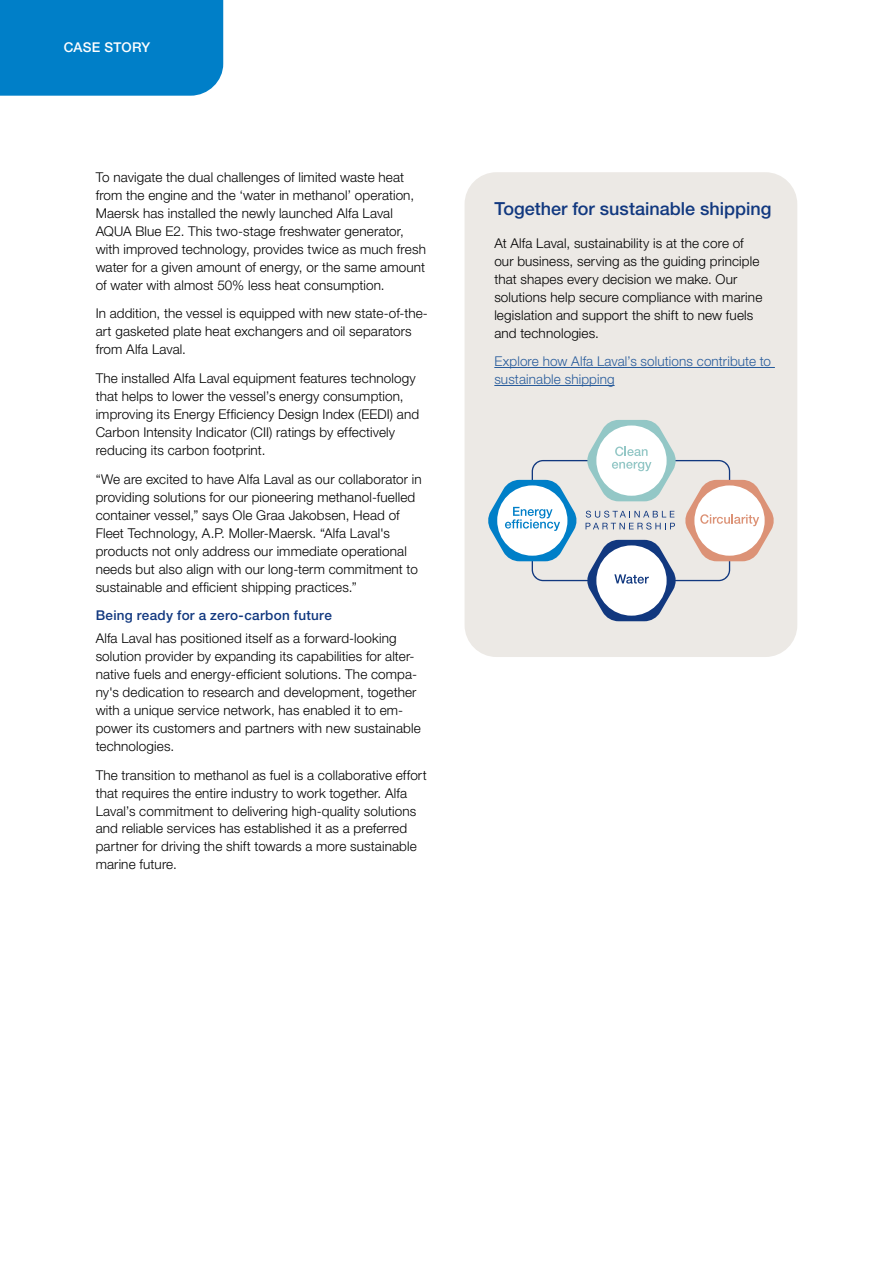
<style>
.page{position:relative;width:893px;height:1263px;background:#fff}
.page>*{position:absolute;margin:0;border:0;box-sizing:border-box;transform-origin:0 0}
.t1{font:500 18px "Helvetica Neue LT Std";color:#11387f}
.t2{font:300 13.5px/18px "Helvetica Neue LT Std";letter-spacing:.01em;color:#000}
.t3{font:300 13.5px/18px "Helvetica Neue LT Std";letter-spacing:.01em;color:#275b9b}
.t4{font:500 13.5px "Helvetica Neue LT Std";letter-spacing:.025em;color:#11387f}
.t5{font:500 13.5px "Helvetica Neue LT Std";letter-spacing:.015em;color:#fff}
</style>
<div class="page">
<div style="left:0;top:0;width:223px;height:96px;background:#007fc8"></div>
<div style="left:64px;top:43px;width:89px;height:14px;background:#007fc8"></div>
<div style="left:465px;top:172px;width:332px;height:485px;background:#ece9e5;border-radius:32px"></div>
<hr style="left:494px;top:367px;width:281px;height:1px;background:#275b9b">
<hr style="left:494px;top:385px;width:121px;height:1px;background:#275b9b">
<svg style="left:488px;top:420px;width:286px;height:201px"></svg>
<p class="t5" style="left:64px;top:39px;width:88px">CASE STORY</p>
<p class="t2" style="left:96px;top:168px;width:332px">To navigate the dual challenges of limited waste heat from the engine and the ‘water in methanol’ operation, Maersk has installed the newly launched Alfa Laval AQUA Blue E2. This two-stage freshwater generator, with improved technology, provides twice as much fresh water for a given amount of energy, or the same amount of water with almost 50% less heat consumption.</p>
<p class="t2" style="left:96px;top:304px;width:334px">In addition, the vessel is equipped with new state-of-the&shy;art gasketed plate heat exchangers and oil separators from Alfa Laval.</p>
<p class="t2" style="left:96px;top:369px;width:325px">The installed Alfa Laval equipment features technology that helps to lower the vessel’s energy consumption, improving its Energy Efficiency Design Index (EEDI) and Carbon Intensity Indicator (CII) ratings by effectively reducing its carbon footprint.</p>
<p class="t2" style="left:96px;top:470px;width:328px">“We are excited to have Alfa Laval as our collaborator in providing solutions for our pioneering methanol-fuelled container vessel,” says Ole Graa Jakobsen, Head of Fleet Technology, A.P. Moller-Maersk. “Alfa Laval's products not only address our immediate operational needs but also align with our long-term commitment to sustainable and efficient shipping practices.”</p>
<p class="t4" style="left:96px;top:607px;width:238px">Being ready for a zero-carbon future</p>
<p class="t2" style="left:96px;top:629px;width:327px">Alfa Laval has positioned itself as a forward-looking solution provider by expanding its capabilities for alter&shy;native fuels and energy-efficient solutions. The compa&shy;ny's dedication to research and development, together with a unique service network, has enabled it to em&shy;power its customers and partners with new sustainable technologies.</p>
<p class="t2" style="left:96px;top:765px;width:333px">The transition to methanol as fuel is a collaborative effort that requires the entire industry to work together. Alfa Laval’s commitment to delivering high-quality solutions and reliable services has established it as a preferred partner for driving the shift towards a more sustainable marine future.</p>
<h1 class="t1" style="left:494px;top:198px;width:279px">Together for sustainable shipping</h1>
<p class="t2" style="left:494px;top:234px;width:269px">At Alfa Laval, sustainability is at the core of our business, serving as the guiding principle that shapes every decision we make. Our solutions help secure compliance with marine legislation and support the shift to new fuels and technologies.</p>
<p class="t3" style="left:494px;top:352px;width:278px">Explore how Alfa Laval’s solutions contribute to sustainable shipping</p>
</div>
